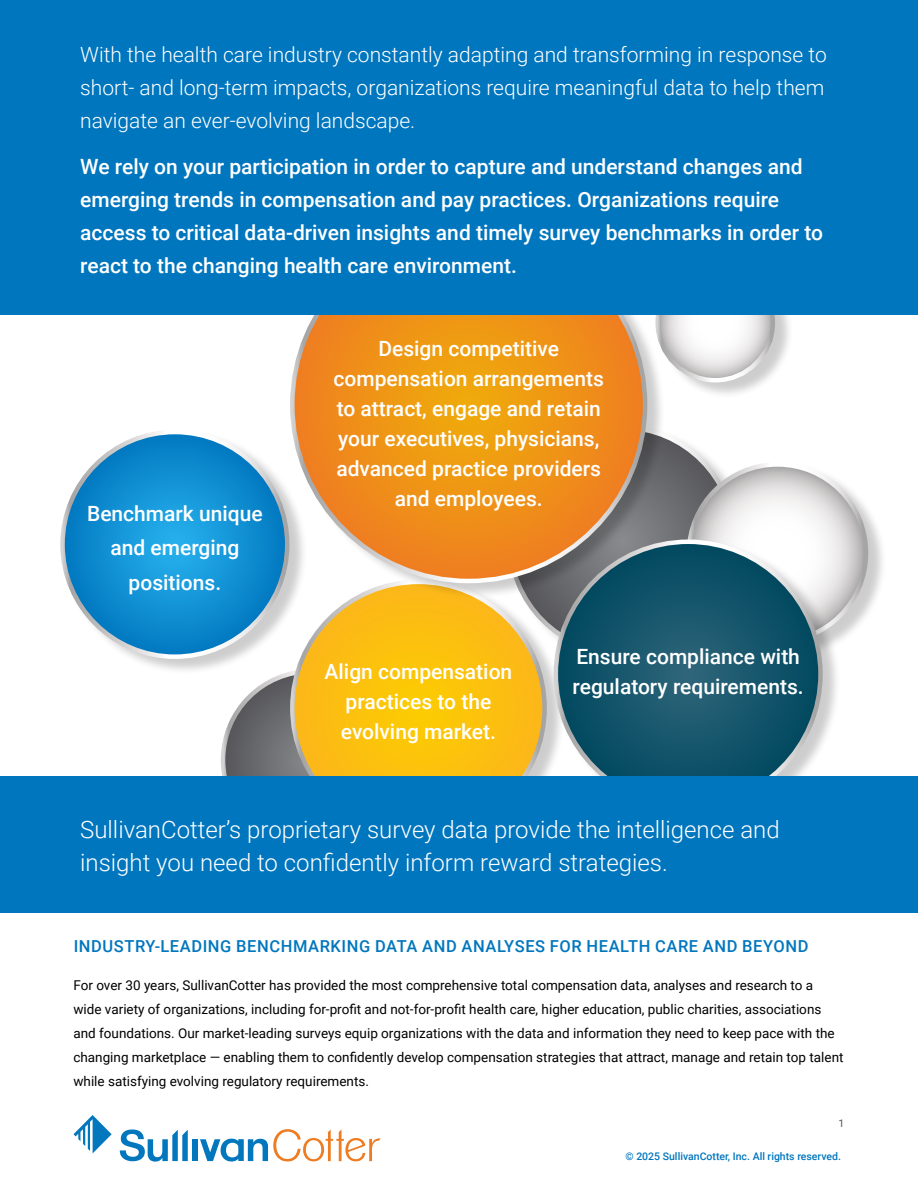
<style>
.page{position:relative;width:918px;height:1188px;background:#fff}
.page>*{position:absolute;margin:0;border:0;box-sizing:border-box;transform-origin:0 0}
.t1{font:300 24px/33px "Roboto";color:#fff}
.t2{font:500 21px/30px "Roboto";color:#fff;text-align:center}
.t3{font:300 21px/33px "Roboto";color:#fff;text-align:justify}
.t4{font:500 16.5px "Roboto";letter-spacing:.035em;color:#0076be}
.t5{font:13.5px/24px "Roboto";color:#000}
.t6{font:500 10.5px "Roboto";color:#0076be}
.t7{font:10.5px "Roboto";color:#555559}
</style>
<div class="page">
<svg style="left:73px;top:1115px;width:39px;height:38px"></svg>
<div style="left:192px;top:1139px;width:6px;height:22px;background:#0377bd"></div>
<svg style="left:120px;top:1129px;width:68px;height:33px"></svg>
<svg style="left:200px;top:1129px;width:181px;height:33px"></svg>
<div style="left:63px;top:430px;width:246px;height:245px;background:#000;opacity:.2"></div>
<svg style="left:63px;top:432px;width:224px;height:225px;background:#168fd0"></svg>
<div style="left:224px;top:669px;width:198px;height:198px;background:#000;opacity:.2"></div>
<svg style="left:223px;top:671px;width:177px;height:177px;background:#6b6d71"></svg>
<div style="left:293px;top:580px;width:273px;height:272px;background:#000;opacity:.2"></div>
<div style="left:292px;top:582px;width:253px;height:252px;background:#fcbf10;border-radius:126px"></div>
<div style="left:511px;top:425px;width:245px;height:247px;background:#000;opacity:.2"></div>
<svg style="left:510px;top:427px;width:224px;height:226px"></svg>
<div style="left:293px;top:226px;width:373px;height:373px;background:#000;opacity:.2"></div>
<svg style="left:292px;top:228px;width:353px;height:353px;background:#ed901c"></svg>
<div style="left:690px;top:462px;width:197px;height:198px;background:#000;opacity:.2"></div>
<svg style="left:689px;top:464px;width:177px;height:178px"></svg>
<div style="left:557px;top:539px;width:285px;height:286px;background:#000;opacity:.2"></div>
<svg style="left:556px;top:542px;width:264px;height:264px;background:#16566b"></svg>
<div style="left:659px;top:263px;width:135px;height:135px;background:#000;opacity:.2"></div>
<svg style="left:658px;top:265px;width:115px;height:115px"></svg>
<div style="left:655px;top:263px;width:120px;height:119px;border:4px solid #fff;border-radius:50%"></div>
<div style="left:0;top:777px;width:918px;height:136px;background:#0076be"></div>
<div style="left:0;top:0;width:918px;height:314px;background:#0076be"></div>
<p class="t3" style="left:80px;top:37px;width:748px">With the health care industry constantly adapting and transforming in response to short- and long-term impacts, organizations require meaningful data to help them navigate an ever-evolving landscape.</p>
<p class="t2" style="left:80px;top:149px;width:744px;line-height:33px;text-align:left">We rely on your participation in order to capture and understand changes and emerging trends in compensation and pay practices. Organizations require access to critical data-driven insights and timely survey benchmarks in order to react to the changing health care environment.</p>
<p class="t2" style="left:87px;top:495px;width:177px;line-height:34.5px">Benchmark unique and emerging positions.</p>
<p class="t2" style="left:333px;top:333px;width:272px">Design competitive compensation arrangements to attract, engage and retain your executives, physicians, advanced practice providers and employees.</p>
<p class="t2" style="left:325px;top:656px;width:189px">Align compensation practices to the evolving market.</p>
<p class="t2" style="left:573px;top:640px;width:233px;text-align:left">Ensure compliance with regulatory requirements.</p>
<p class="t1" style="left:80px;top:812px;width:701px">SullivanCotter’s proprietary survey data provide the intelligence and insight you need to confidently inform reward strategies.</p>
<p class="t4" style="left:74px;top:935px;width:736px">INDUSTRY-LEADING BENCHMARKING DATA AND ANALYSES FOR HEALTH CARE AND BEYOND</p>
<p class="t5" style="left:73px;top:973px;width:772px">For over 30 years, SullivanCotter has provided the most comprehensive total compensation data, analyses and research to a wide variety of organizations, including for-profit and not-for-profit health care, higher education, public charities, associations and foundations. Our market-leading surveys equip organizations with the data and information they need to keep pace with the changing marketplace — enabling them to confidently develop compensation strategies that attract, manage and retain top talent while satisfying evolving regulatory requirements.</p>
<p class="t7" style="left:839px;top:1115px;width:7px">1</p>
<p class="t6" style="left:629px;top:1149px;width:217px">© 2023 Su livanCo ter, Inc. A l rights reserved.</p>
<p class="t6" style="left:626px;top:1149px;width:217px">© 2025 SullivanCotter, Inc. All rights reserved.</p>
</div>
